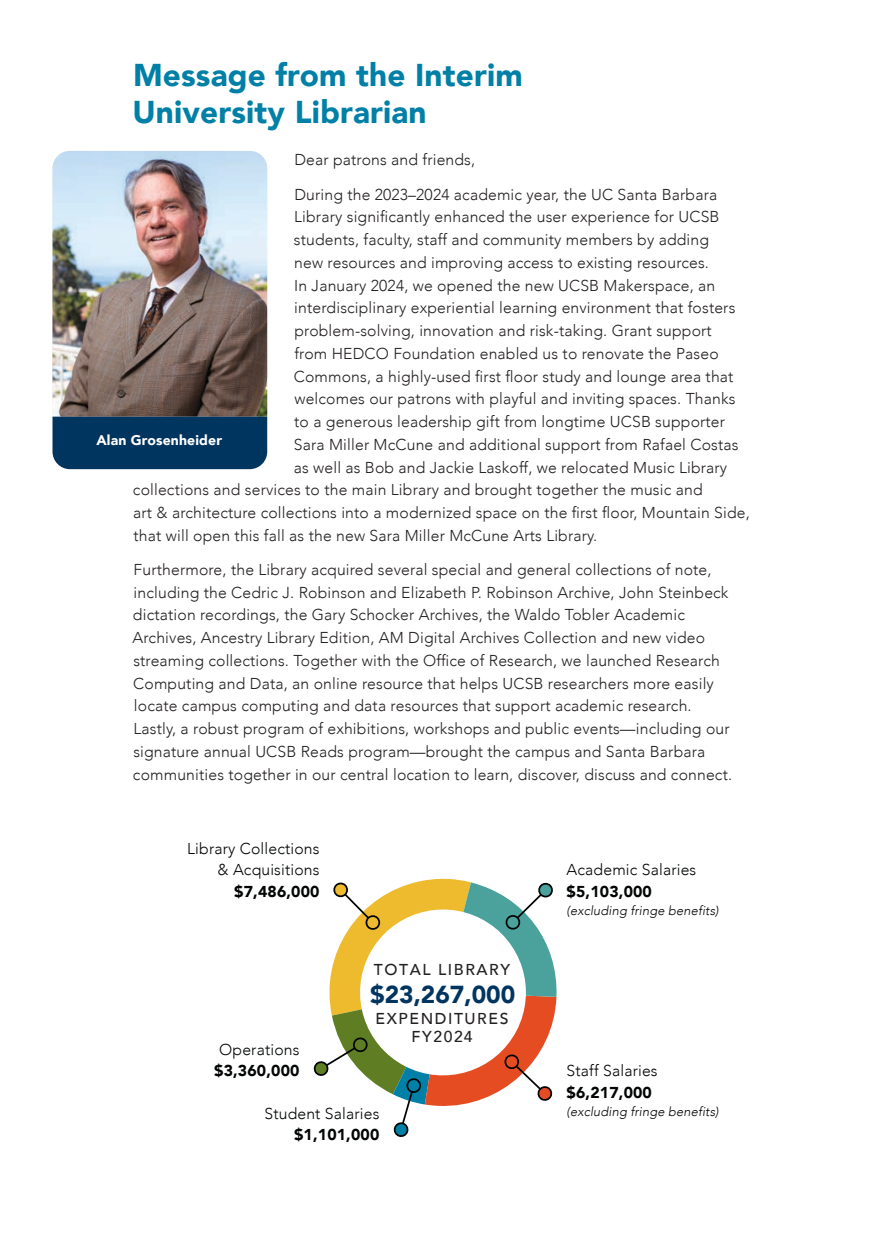
<style>
.page{position:relative;width:882px;height:1260px;background:#fff}
.page>*{position:absolute;margin:0;border:0;box-sizing:border-box;transform-origin:0 0}
.B_Head_18_-_Elmo{font:900 31.5px/36.8px "Avenir";letter-spacing:.005em;color:#0080a6}
.t1{font:900 24.5px "Avenir";color:#003560}
.Body_9_13_grid_Bartolo{font:300 15.75px/22.8px "Avenir";letter-spacing:.01em;color:#231f20}
.t2{font:300 15.75px/21.5px "Avenir";letter-spacing:.01em;color:#030505}
.t3{font:500 15.75px/17.5px "Avenir";letter-spacing:.1em;color:#232020;text-align:center}
.t4{font:900 15.75px "Avenir";letter-spacing:.01em;color:#030505}
.Captions_White__centered{font:900 14px "Avenir";letter-spacing:.01em;color:#fff}
.t5{font:italic 300 12.95px "Avenir";letter-spacing:.01em;color:#030505}
.s1{font-weight:900}
</style>
<div class="page">
<img style="left:52px;top:151px;width:215px;height:266px">
<div style="left:52px;top:417px;width:215px;height:52px;background:#003560"></div>
<svg style="left:313px;top:878px;width:244px;height:259px"></svg>
<p class="B_Head_18_-_Elmo" style="left:132px;top:56px;width:392px">Message from the Interim<br>University Librarian</p>
<p class="Body_9_13_grid_Bartolo" style="left:294px;top:149px;width:182px">Dear patrons and friends,</p>
<p class="Body_9_13_grid_Bartolo" style="left:294px;top:183px;width:424px">During the 2023–2024 academic year, the UC Santa Barbara</p>
<p class="Body_9_13_grid_Bartolo" style="left:294px;top:205px;width:427px">Library significantly enhanced the user experience for UCSB</p>
<p class="Body_9_13_grid_Bartolo" style="left:294px;top:228px;width:417px">students, faculty, staff and community members by adding</p>
<p class="Body_9_13_grid_Bartolo" style="left:294px;top:251px;width:416px">new resources and improving access to existing resources.</p>
<p class="Body_9_13_grid_Bartolo" style="left:294px;top:274px;width:423px">In January 2024, we opened the new UCSB Makerspace, an</p>
<p class="Body_9_13_grid_Bartolo" style="left:294px;top:296px;width:443px">interdisciplinary experiential learning environment that fosters</p>
<p class="Body_9_13_grid_Bartolo" style="left:294px;top:319px;width:419px">problem-solving, innovation and risk-taking. Grant support</p>
<p class="Body_9_13_grid_Bartolo" style="left:294px;top:342px;width:426px">from HEDCO Foundation enabled us to renovate the Paseo</p>
<p class="Body_9_13_grid_Bartolo" style="left:294px;top:365px;width:441px">Commons, a highly-used first floor study and lounge area that</p>
<p class="Body_9_13_grid_Bartolo" style="left:294px;top:387px;width:443px">welcomes our patrons with playful and inviting spaces. Thanks</p>
<p class="Body_9_13_grid_Bartolo" style="left:294px;top:410px;width:432px">to a generous leadership gift from longtime UCSB supporter</p>
<p class="Body_9_13_grid_Bartolo" style="left:294px;top:433px;width:446px">Sara Miller McCune and additional support from Rafael Costas</p>
<p class="Body_9_13_grid_Bartolo" style="left:294px;top:456px;width:435px">as well as Bob and Jackie Laskoff, we relocated Music Library</p>
<p class="Body_9_13_grid_Bartolo" style="left:133px;top:478px;width:571px">collections and services to the main Library and brought together the music and</p>
<p class="Body_9_13_grid_Bartolo" style="left:133px;top:501px;width:618px">art &amp; architecture collections into a modernized space on the first floor, Mountain Side,</p>
<p class="Body_9_13_grid_Bartolo" style="left:134px;top:524px;width:465px">that will open this fall as the new Sara Miller McCune Arts Library.</p>
<p class="Body_9_13_grid_Bartolo" style="left:133px;top:558px;width:601px">Furthermore, the Library acquired several special and general collections of note, including the Cedric J. Robinson and Elizabeth P. Robinson Archive, John Steinbeck dictation recordings, the Gary Schocker Archives, the Waldo Tobler Academic Archives, Ancestry Library Edition, AM Digital Archives Collection and new video streaming collections. Together with the Office of Research, we launched Research Computing and Data, an online resource that helps UCSB researchers more easily locate campus computing and data resources that support academic research.<br>Lastly, a robust program of exhibitions, workshops and public events—including our signature annual UCSB Reads program—brought the campus and Santa Barbara communities together in our central location to learn, discover, discuss and connect.</p>
<p class="Captions_White__centered" style="left:96px;top:428px;width:127px">Alan Grosenheider</p>
<p class="t2" style="left:187px;top:838px;width:134px;text-align:right">Library Collections &amp; Acquisitions <span class="s1">$7,486,000</span></p>
<p class="t2" style="left:214px;top:1038px;width:87px;text-align:center">Operations <span class="s1">$3,360,000</span></p>
<p class="t3" style="left:374px;top:960px;width:138px">TOTAL LIBRARY</p>
<p class="t1" style="left:370px;top:973px;width:147px">$23,267,000</p>
<p class="t3" style="left:376px;top:1009px;width:134px">EXPENDITURES<br>FY2024</p>
<p class="t2" style="left:567px;top:859px;width:131px">Academic Salaries <span class="s1">$5,103,000</span></p>
<p class="t5" style="left:567px;top:902px;width:154px">(excluding fringe benefits)</p>
<p class="t2" style="left:567px;top:1060px;width:93px">Staff Salaries <span class="s1">$6,217,000</span></p>
<p class="t2" style="left:264px;top:1103px;width:116px">Student Salaries</p>
<p class="t5" style="left:567px;top:1104px;width:154px">(excluding fringe benefits)</p>
<p class="t4" style="left:294px;top:1121px;width:87px">$1,101,000</p>
</div>
